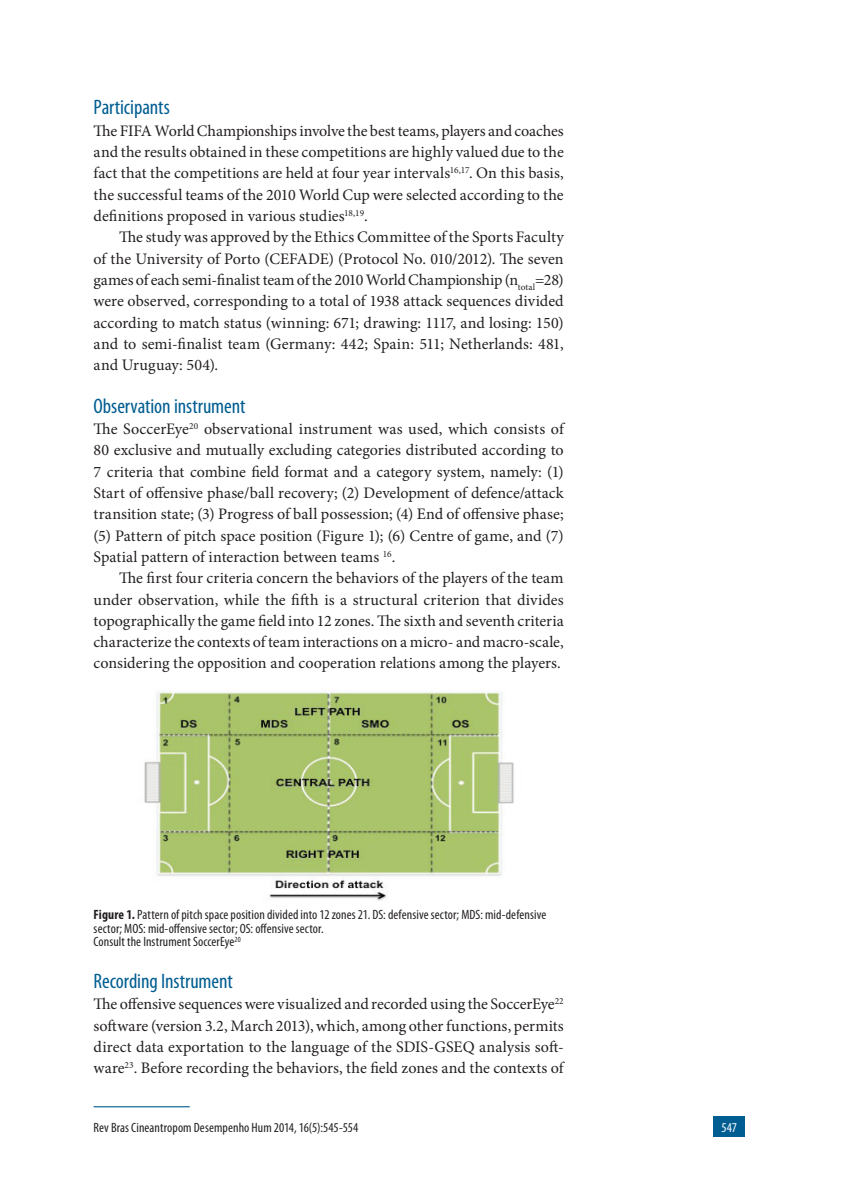
<style>
.page{position:relative;width:851px;height:1191px;background:#fff}
.page>*{position:absolute;margin:0;border:0;box-sizing:border-box;transform-origin:0 0}
.t1{font:condensed 21px "Myriad Pro";letter-spacing:-.005em;color:#005d91}
.t2{font:16.05px/21.3px "Minion Pro";color:#231f20;text-align:justify}
.t3{font:condensed 13.5px/13.5px "Myriad Pro";letter-spacing:.005em;color:#231f20}
.t4{font:condensed 13.5px "Myriad Pro";color:#fff}
.s1{font-weight:700}
</style>
<div class="page">
<hr style="left:94px;top:1106px;width:96px;height:1px;background:#005d91">
<div style="left:713px;top:1116px;width:31px;height:20px;background:#005d91"></div>
<img style="left:144px;top:691px;width:370px;height:210px">
<h1 class="t1" style="left:94px;top:95px;width:78px">Participants</h1>
<p class="t2" style="left:94px;top:120px;width:471px">The FIFA World Championships involve the best teams, players and coaches and the results obtained in these competitions are highly valued due to the fact that the competitions are held at four year intervals<sup>16,17</sup>. On this basis, the successful teams of the 2010 World Cup were selected according to the definitions proposed in various studies<sup>18,19</sup>.</p>
<p class="t2" style="left:94px;top:227px;width:471px;text-indent:26px">The study was approved by the Ethics Committee of the Sports Faculty of the University of Porto (CEFADE) (Protocol No. 010/2012). The seven games of each semi-finalist team of the 2010 World Championship (n<sub>total</sub>=28) were observed, corresponding to a total of 1938 attack sequences divided according to match status (winning: 671; drawing: 1117, and losing: 150) and to semi-finalist team (Germany: 442; Spain: 511; Netherlands: 481, and Uruguay: 504).</p>
<h1 class="t1" style="left:94px;top:393px;width:153px">Observation instrument</h1>
<p class="t2" style="left:94px;top:418px;width:471px">The SoccerEye<sup>20</sup> observational instrument was used, which consists of 80 exclusive and mutually excluding categories distributed according to 7 criteria that combine field format and a category system, namely: (1)<br>Start of offensive phase/ball recovery; (2) Development of defence/attack transition state; (3) Progress of ball possession; (4) End of offensive phase; (5) Pattern of pitch space position (Figure 1); (6) Centre of game, and (7)<br>Spatial pattern of interaction between teams <sup>16</sup>.</p>
<p class="t2" style="left:94px;top:567px;width:471px;text-indent:26px">The first four criteria concern the behaviors of the players of the team under observation, while the fifth is a structural criterion that divides topographically the game field into 12 zones. The sixth and seventh criteria characterize the contexts of team interactions on a micro- and macro-scale, considering the opposition and cooperation relations among the players.</p>
<p class="t3" style="left:94px;top:908px;width:454px"><span class="s1">Figure 1.</span> Pattern of pitch space position divided into 12 zones 21. DS: defensive sector; MDS: mid-defensive sector; MOS: mid-offensive sector; OS: offensive sector.<br>Consult the Instrument SoccerEye<sup>20</sup></p>
<h1 class="t1" style="left:94px;top:968px;width:141px">Recording Instrument</h1>
<p class="t2" style="left:94px;top:993px;width:471px">The offensive sequences were visualized and recorded using the SoccerEye<sup>22 </sup>software (version 3.2, March 2013), which, among other functions, permits direct data exportation to the language of the SDIS-GSEQ analysis soft&shy;ware<sup>23</sup>. Before recording the behaviors, the field zones and the contexts of</p>
<p class="t3" style="left:94px;top:1120px;width:266px">Rev Bras Cineantropom Desempenho Hum 2014, 16(5):545-554</p>
<p class="t4" style="left:721px;top:1119px;width:17px">547</p>
</div>
